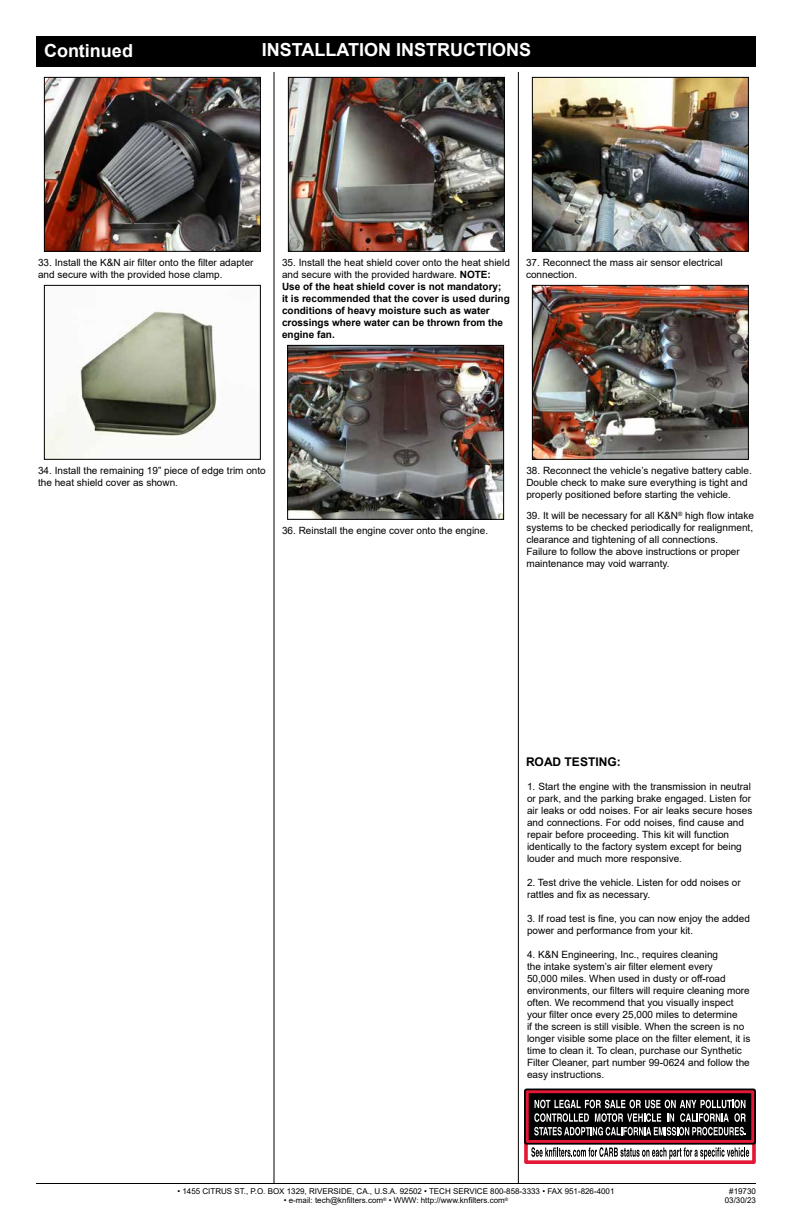
<style>
.page{position:relative;width:792px;height:1224px;background:#fff}
.page>*{position:absolute;margin:0;border:0;box-sizing:border-box;transform-origin:0 0}
.t1{font:700 18px "Arial";color:#fff}
.t2{font:700 12px "Arial";color:#000}
.t3{font:10px/12px "Arial";color:#000}
.t4{font:700 10px/12px "Arial";color:#000}
.t5{font:8px/9.6px "Arial";color:#000;text-align:center}
.s1{font-weight:400}
</style>
<div class="page">
<div style="left:36px;top:36px;width:720px;height:31px;background:#000"></div>
<hr style="left:36px;top:1183px;width:720px;height:1px;background:#000">
<hr style="left:274px;top:72px;width:1px;height:1112px;background:#000">
<div style="left:524px;top:1135px;width:232px;height:29px;border:4px solid #e31837"></div>
<div style="left:526px;top:1091px;width:228px;height:51px;background:#000"></div>
<div style="left:524px;top:1089px;width:232px;height:56px;border:5px solid #000"></div>
<div style="left:526px;top:1090px;width:228px;height:53px;border:3px solid #e31837"></div>
<svg style="left:531px;top:1147px;width:218px;height:12px"></svg>
<svg style="left:534px;top:1100px;width:212px;height:36px"></svg>
<img style="left:46px;top:79px;width:213px;height:171px">
<div style="left:44px;top:77px;width:217px;height:175px;border:1px solid #000"></div>
<img style="left:46px;top:310px;width:171px;height:148px">
<div style="left:44px;top:285px;width:217px;height:175px;border:1px solid #000"></div>
<img style="left:290px;top:79px;width:213px;height:171px">
<div style="left:288px;top:77px;width:217px;height:175px;border:1px solid #000"></div>
<img style="left:289px;top:347px;width:213px;height:171px">
<div style="left:287px;top:345px;width:217px;height:175px;border:1px solid #000"></div>
<img style="left:534px;top:79px;width:213px;height:171px">
<div style="left:532px;top:77px;width:217px;height:175px;border:1px solid #000"></div>
<img style="left:534px;top:287px;width:213px;height:171px">
<div style="left:532px;top:285px;width:217px;height:175px;border:1px solid #000"></div>
<hr style="left:518px;top:72px;width:1px;height:1112px;background:#000">
<h1 class="t1" style="left:44px;top:38px;width:90px">Continued</h1>
<h1 class="t1" style="left:262px;top:37px;width:271px">INSTALLATION INSTRUCTIONS</h1>
<p class="t3" style="left:38px;top:256px;width:217px">33. Install the K&amp;N air filter onto the filter adapter and secure with the provided hose clamp.</p>
<p class="t4" style="left:282px;top:257px;width:229px"><span class="s1">35. Install the heat shield cover onto the heat shield and secure with the provided hardware.</span> NOTE:<br>Use of the heat shield cover is not mandatory; it is recommended that the cover is used during conditions of heavy moisture such as water crossings where water can be thrown from the engine fan.</p>
<p class="t3" style="left:526px;top:256px;width:198px">37. Reconnect the mass air sensor electrical connection.</p>
<p class="t3" style="left:38px;top:464px;width:229px">34. Install the remaining 19” piece of edge trim onto the heat shield cover as shown.</p>
<p class="t3" style="left:282px;top:524px;width:208px">36. Reinstall the engine cover onto the engine.</p>
<p class="t3" style="left:526px;top:464px;width:227px">38. Reconnect the vehicle’s negative battery cable.<br>Double check to make sure everything is tight and properly positioned before starting the vehicle.</p>
<p class="t3" style="left:526px;top:510px;width:229px">39. It will be necessary for all K&amp;N<sup>®</sup> high flow intake systems to be checked periodically for realignment, clearance and tightening of all connections.<br>Failure to follow the above instructions or proper maintenance may void warranty.</p>
<p class="t2" style="left:526px;top:753px;width:96px">ROAD TESTING:</p>
<p class="t3" style="left:527px;top:781px;width:227px">1. Start the engine with the transmission in neutral or park, and the parking brake engaged. Listen for air leaks or odd noises. For air leaks secure hoses and connections. For odd noises, find cause and repair before proceeding. This kit will function identically to the factory system except for being louder and much more responsive.</p>
<p class="t3" style="left:527px;top:877px;width:215px">2. Test drive the vehicle. Listen for odd noises or rattles and fix as necessary.</p>
<p class="t3" style="left:527px;top:913px;width:224px">3. If road test is fine, you can now enjoy the added power and performance from your kit.</p>
<p class="t3" style="left:527px;top:949px;width:225px">4. K&amp;N Engineering, Inc., requires cleaning<br>the intake system’s air filter element every<br>50,000 miles. When used in dusty or off-road environments, our filters will require cleaning more often. We recommend that you visually inspect your filter once every 25,000 miles to determine<br>if the screen is still visible. When the screen is no longer visible some place on the filter element, it is time to clean it. To clean, purchase our Synthetic Filter Cleaner, part number 99-0624 and follow the easy instructions.</p>
<p class="t5" style="left:177px;top:1186px;width:439px">• 1455 CITRUS ST., P.O. BOX 1329, RIVERSIDE, CA., U.S.A. 92502 • TECH SERVICE 800-858-3333 • FAX 951-826-4001</p>
<p class="t5" style="left:284px;top:1196px;width:226px">• e-mail: tech@knfilters.com<sup>®</sup> • WWW: http://www.knfilters.com<sup>®</sup></p>
<p class="t5" style="left:725px;top:1186px;width:33px">#19730<br>03/30/23</p>
</div>
